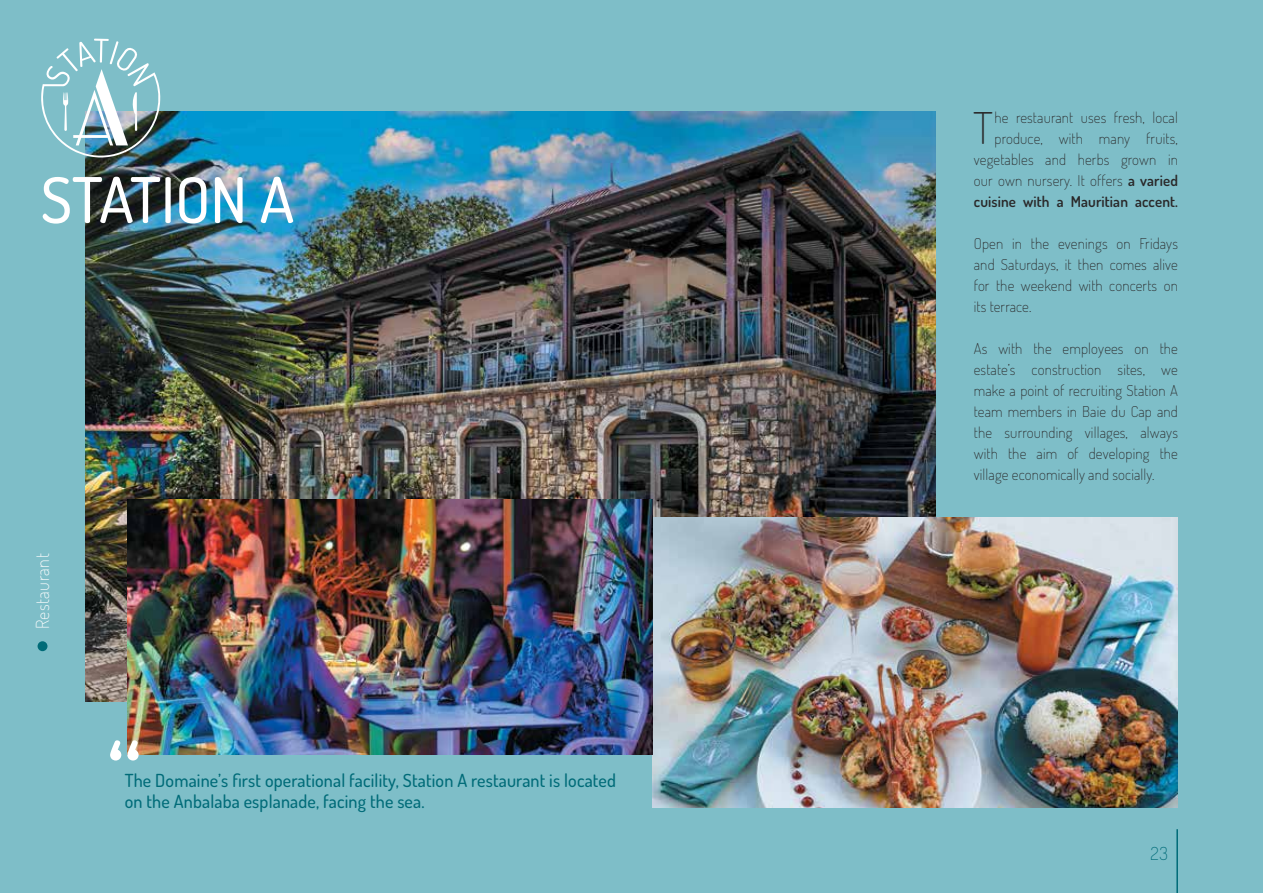
<style>
.page{position:relative;width:1263px;height:893px;background:#7ebec8}
.page>*{position:absolute;margin:0;border:0;box-sizing:border-box;transform-origin:0 0}
.t1{font:500 108px "Dosis";color:#fff}
.t2{font:500 63px "Dosis";color:#fff}
.t3{font:43.8px "Dosis";color:#292829}
.t4{font:500 18px/21px "Dosis";letter-spacing:.01em;color:#006b78}
.t5{font:18px "Dosis";letter-spacing:.03em;color:#fff}
.t6{font:18px "Dosis";color:#006b78}
.t7{font:15px/21px "Dosis";letter-spacing:.01em;color:#292829;text-align:justify}
.s1{font-weight:600}
</style>
<div class="page">
<img style="left:85px;top:112px;width:850px;height:590px">
<img style="left:41px;top:39px;width:121px;height:122px">
<div style="left:38px;top:641px;width:9px;height:10px;background:#006b78;border-radius:50%"></div>
<hr style="left:1176px;top:829px;width:2px;height:64px;background:#006b78">
<img style="left:653px;top:517px;width:525px;height:291px">
<img style="left:128px;top:500px;width:525px;height:254px">
<h2 class="t2" style="left:41px;top:156px;width:255px">STATION A</h2>
<p class="t5" style="left:30px;top:629px;width:77px;rotate:-90deg">Restaurant</p>
<h1 class="t1" style="left:107px;top:706px;width:37px">“</h1>
<p class="t4" style="left:125px;top:769px;width:493px">The Domaine’s first operational facility, Station A restaurant is located on the Anbalaba esplanade, facing the sea.</p>
<p class="t7" style="left:974px;top:106px;width:206px;text-align:right">he restaurant uses fresh, local produce, with many fruits, vegetables and herbs grown in our own nursery. It offers <span class="s1">a varied cuisine with a Mauritian accent.</span></p>
<p class="t7" style="left:974px;top:232px;width:206px">Open in the evenings on Fridays and Saturdays, it then comes alive for the weekend with concerts on its terrace.</p>
<p class="t7" style="left:974px;top:337px;width:206px">As with the employees on the estate’s construction sites, we make a point of recruiting Station A team members in Baie du Cap and the surrounding villages, always with the aim of developing the village economically and socially.</p>
<h3 class="t3" style="left:973px;top:97px;width:21px">T</h3>
<p class="t6" style="left:1150px;top:841px;width:19px">23</p>
</div>
